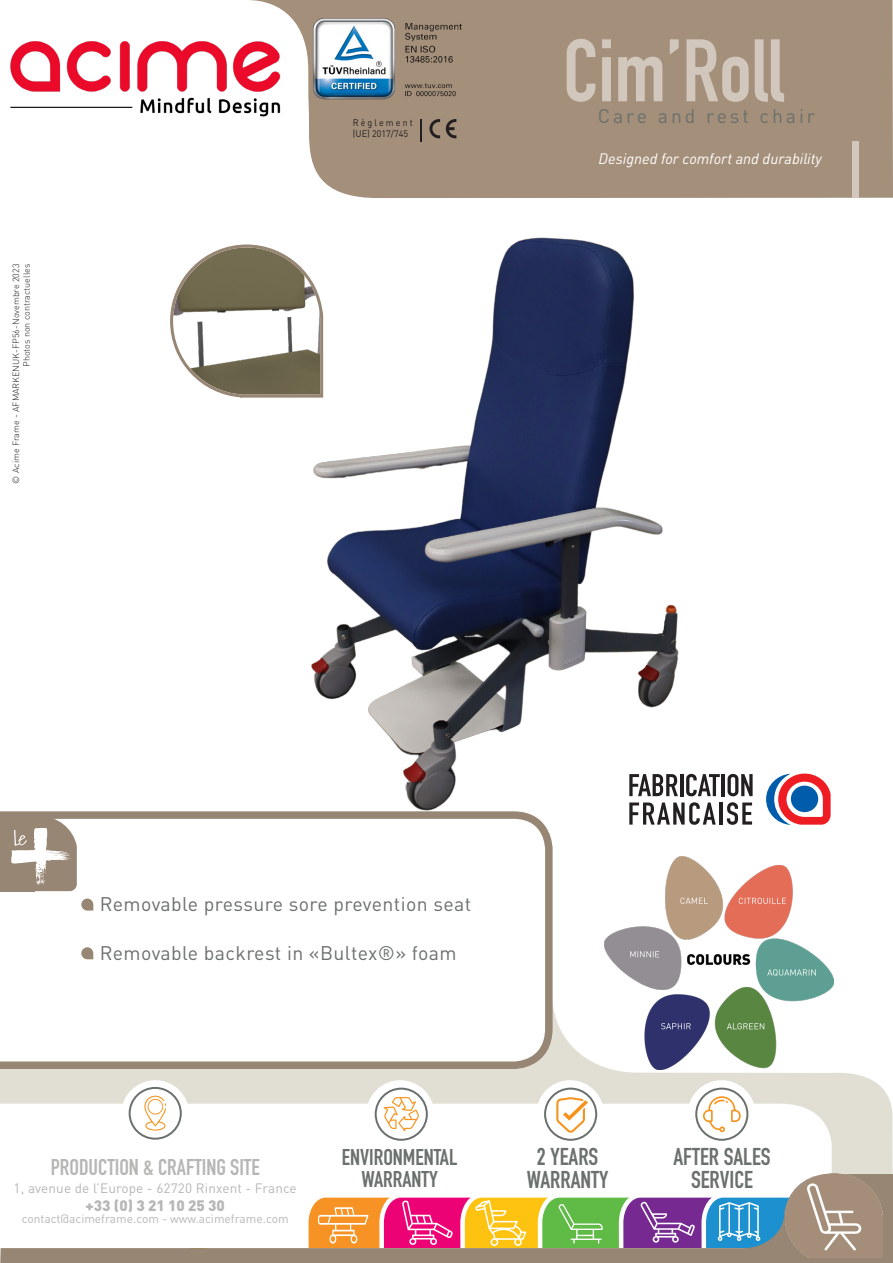
<style>
.page{position:relative;width:893px;height:1263px;background:#fff}
.page>*{position:absolute;margin:0;border:0;box-sizing:border-box;transform-origin:0 0}
.t1{font:700 87px "DIN Condensed";color:#d2c7bc}
.t2{font:700 24px "DIN Condensed";color:#6a706c}
.t3{font:700 22.5px "DIN Condensed";color:#b6b7b5}
.t4{font:700 22.5px "DIN Condensed";color:#6a706c}
.t5{font:19.5px "DIN Pro";letter-spacing:.02em;color:#6a706c}
.t6{font:19.5px "DIN Pro";letter-spacing:.15em;color:#6a706c}
.t7{font:italic 15px "DIN Pro";color:#fff}
.t8{font:900 15px "DIN Pro";color:#b6b7b5}
.t9{font:13.5px "DIN Pro";letter-spacing:.01em;color:#b6b7b5}
.t10{font:12px "DIN Pro";color:#b6b7b5}
.t11{font:9.45px/11.4px "DIN Pro";letter-spacing:.21em;color:#231f20;scale:.95 1}
.t12{font:300 9px "DIN Pro";color:#231f20}
</style>
<div class="page">
<svg style="left:0;top:1019px;width:893px;height:155px;fill:#e1dfd4"></svg>
<img style="left:311px;top:237px;width:442px;height:588px">
<div style="left:250px;top:0;width:643px;height:198px;background:#a48f7a"></div>
<svg style="left:0;top:808px;width:556px;height:265px"></svg>
<div style="left:852px;top:141px;width:7px;height:57px;background:#d2c7bc"></div>
<svg style="left:0;top:815px;width:77px;height:76px"></svg>
<img style="left:10px;top:28px;width:286px;height:99px">
<svg style="left:766px;top:773px;width:65px;height:52px"></svg>
<div style="left:791px;top:786px;width:27px;height:26px;background:#015dac;border-radius:50%"></div>
<svg style="left:629px;top:774px;width:49px;height:22px"></svg>
<hr style="left:680px;top:774px;width:3px;height:22px;background:#231f20">
<svg style="left:686px;top:774px;width:34px;height:22px"></svg>
<hr style="left:721px;top:774px;width:4px;height:22px;background:#231f20">
<svg style="left:727px;top:774px;width:26px;height:22px"></svg>
<svg style="left:629px;top:802px;width:87px;height:23px"></svg>
<hr style="left:719px;top:802px;width:3px;height:23px;background:#231f20">
<svg style="left:727px;top:802px;width:25px;height:23px"></svg>
<svg style="left:81px;top:898px;width:12px;height:12px"></svg>
<svg style="left:81px;top:947px;width:12px;height:12px"></svg>
<img style="left:313px;top:17px;width:164px;height:83px">
<hr style="left:420px;top:119px;width:2px;height:23px;background:#231f20">
<svg style="left:446px;top:119px;width:10px;height:19px"></svg>
<svg style="left:429px;top:119px;width:11px;height:19px"></svg>
<svg style="left:170px;top:243px;width:155px;height:156px"></svg>
<svg style="left:0;top:1104px;width:832px;height:70px"></svg>
<div style="left:366px;top:1080px;width:68px;height:68px;background:#fff;border-radius:50%"></div>
<div style="left:121px;top:1080px;width:68px;height:68px;background:#fff;border-radius:50%"></div>
<div style="left:536px;top:1080px;width:68px;height:68px;background:#fff;border-radius:50%"></div>
<div style="left:688px;top:1080px;width:68px;height:68px;background:#fff;border-radius:50%"></div>
<svg style="left:375px;top:1087px;width:53px;height:54px"></svg>
<svg style="left:695px;top:1087px;width:53px;height:54px"></svg>
<svg style="left:544px;top:1087px;width:53px;height:54px"></svg>
<svg style="left:129px;top:1087px;width:53px;height:53px"></svg>
<svg style="left:0;top:1174px;width:893px;height:89px"></svg>
<svg style="left:302px;top:1191px;width:483px;height:64px"></svg>
<img style="left:785px;top:1173px;width:97px;height:85px">
<img style="left:604px;top:856px;width:229px;height:213px">
<p class="t12" style="left:9px;top:484px;width:221px;rotate:-90deg">© Acime Frame - AFMARKENUK-FP56-Novembre 2023</p>
<p class="t12" style="left:20px;top:367px;width:105px;rotate:-90deg">Photos non contractuelles</p>
<p class="t11" style="left:353px;top:116px;width:65px">Règlement (UE) 2017/745</p>
<p class="t1" style="left:563px;top:12px;width:222px">Cim’Roll</p>
<p class="t6" style="left:598px;top:103px;width:219px">Care and rest chair</p>
<p class="t7" style="left:598px;top:147px;width:225px">Designed for comfort and durability</p>
<p class="t5" style="left:100px;top:891px;width:373px">Removable pressure sore prevention seat</p>
<p class="t5" style="left:100px;top:940px;width:358px">Removable backrest in «Bultex®» foam</p>
<p class="t3" style="left:51px;top:1152px;width:211px">PRODUCTION &amp; CRAFTING SITE</p>
<p class="t9" style="left:14px;top:1179px;width:285px">1, avenue de l’Europe - 62720 Rinxent - France</p>
<p class="t8" style="left:86px;top:1195px;width:141px">+33 (0) 3 21 10 25 30</p>
<p class="t10" style="left:22px;top:1210px;width:268px">contact@acimeframe.com - www.acimeframe.com</p>
<p class="t4" style="left:342px;top:1142px;width:117px">ENVIRONMENTAL</p>
<p class="t4" style="left:361px;top:1164px;width:78px">WARRANTY</p>
<p class="t2" style="left:537px;top:1141px;width:63px">2 YEARS</p>
<p class="t2" style="left:527px;top:1163px;width:83px">WARRANTY</p>
<p class="t2" style="left:673px;top:1141px;width:99px">AFTER SALES</p>
<p class="t2" style="left:691px;top:1163px;width:64px">SERVICE</p>
</div>
